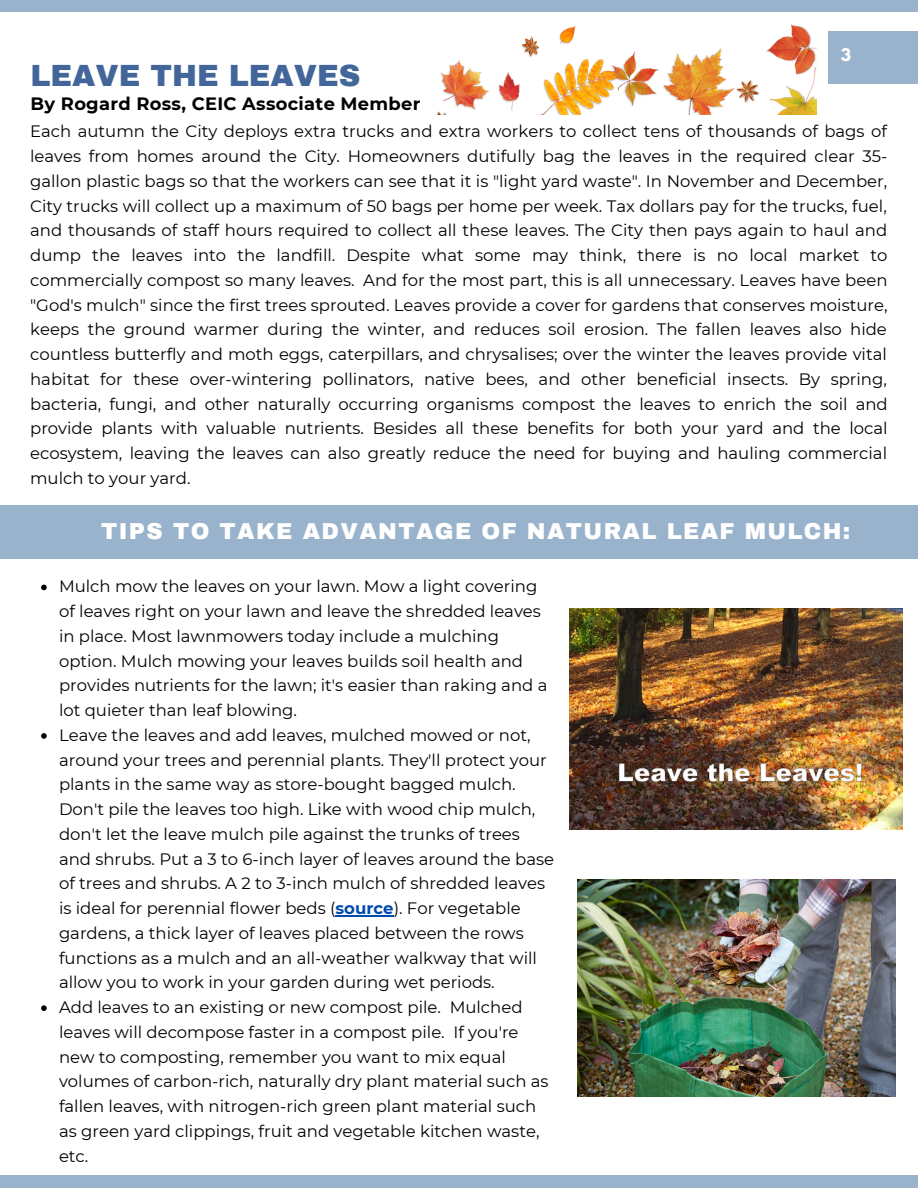
<style>
.page{position:relative;width:918px;height:1188px;background:#fff}
.page>*{position:absolute;margin:0;border:0;box-sizing:border-box;transform-origin:0 0}
.t1{font:900 30px "Archivo";color:#426699}
.t2{font:900 22.5px "Archivo";letter-spacing:.06em;color:#fff}
.t3{font:700 17.85px "Montserrat";letter-spacing:.015em;color:#000}
.t4{font:16.5px/24.8px "Montserrat";color:#000}
.t5{font:700 15.45px "League Spartan";color:#fff}
.s1{font-weight:700;color:#004aad}
</style>
<div class="page">
<div style="left:0;top:0;width:918px;height:12px;background:#9ab3cc"></div>
<div style="left:0;top:1175px;width:918px;height:13px;background:#9ab3cc"></div>
<div style="left:828px;top:32px;width:90px;height:52px;background:#9ab3cc"></div>
<img style="left:437px;top:24px;width:380px;height:90px">
<div style="left:0;top:506px;width:918px;height:53px;background:#9ab3cc"></div>
<img style="left:577px;top:879px;width:319px;height:217px">
<img style="left:570px;top:608px;width:333px;height:222px">
<svg style="left:41px;top:585px;width:6px;height:5px"></svg>
<svg style="left:41px;top:733px;width:6px;height:6px"></svg>
<hr style="left:336px;top:915px;width:58px;height:1px;background:#004aad">
<svg style="left:41px;top:1005px;width:6px;height:6px"></svg>
<p class="t1" style="left:31px;top:60px;width:331px">LEAVE THE LEAVES</p>
<p class="t3" style="left:31px;top:93px;width:391px">By Rogard Ross, CEIC Associate Member</p>
<p class="t5" style="left:841px;top:47px;width:12px">3</p>
<p class="t4" style="left:30px;top:119px;width:859px;text-align:justify">Each autumn the City deploys extra trucks and extra workers to collect tens of thousands of bags of leaves from homes around the City. Homeowners dutifully bag the leaves in the required clear 35- gallon plastic bags so that the workers can see that it is "light yard waste". In November and December, City trucks will collect up a maximum of 50 bags per home per week. Tax dollars pay for the trucks, fuel, and thousands of staff hours required to collect all these leaves. The City then pays again to haul and dump the leaves into the landfill. Despite what some may think, there is no local market to commercially compost so many leaves. And for the most part, this is all unnecessary. Leaves have been "God's mulch" since the first trees sprouted. Leaves provide a cover for gardens that conserves moisture, keeps the ground warmer during the winter, and reduces soil erosion. The fallen leaves also hide countless butterfly and moth eggs, caterpillars, and chrysalises; over the winter the leaves provide vital habitat for these over-wintering pollinators, native bees, and other beneficial insects. By spring, bacteria, fungi, and other naturally occurring organisms compost the leaves to enrich the soil and provide plants with valuable nutrients. Besides all these benefits for both your yard and the local ecosystem, leaving the leaves can also greatly reduce the need for buying and hauling commercial mulch to your yard.</p>
<p class="t2" style="left:101px;top:519px;width:751px">TIPS TO TAKE ADVANTAGE OF NATURAL LEAF MULCH:</p>
<p class="t4" style="left:59px;top:574px;width:490px">Mulch mow the leaves on your lawn. Mow a light covering of leaves right on your lawn and leave the shredded leaves in place. Most lawnmowers today include a mulching option. Mulch mowing your leaves builds soil health and provides nutrients for the lawn; it's easier than raking and a lot quieter than leaf blowing.</p>
<p class="t4" style="left:59px;top:723px;width:497px">Leave the leaves and add leaves, mulched mowed or not, around your trees and perennial plants. They'll protect your plants in the same way as store-bought bagged mulch.<br>Don't pile the leaves too high. Like with wood chip mulch, don't let the leave mulch pile against the trunks of trees and shrubs. Put a 3 to 6-inch layer of leaves around the base of trees and shrubs. A 2 to 3-inch mulch of shredded leaves is ideal for perennial flower beds (<span class="s1">source</span>). For vegetable gardens, a thick layer of leaves placed between the rows functions as a mulch and an all-weather walkway that will allow you to work in your garden during wet periods.</p>
<p class="t4" style="left:59px;top:995px;width:491px">Add leaves to an existing or new compost pile. Mulched leaves will decompose faster in a compost pile. If you're new to composting, remember you want to mix equal volumes of carbon-rich, naturally dry plant material such as fallen leaves, with nitrogen-rich green plant material such as green yard clippings, fruit and vegetable kitchen waste, etc.</p>
</div>
